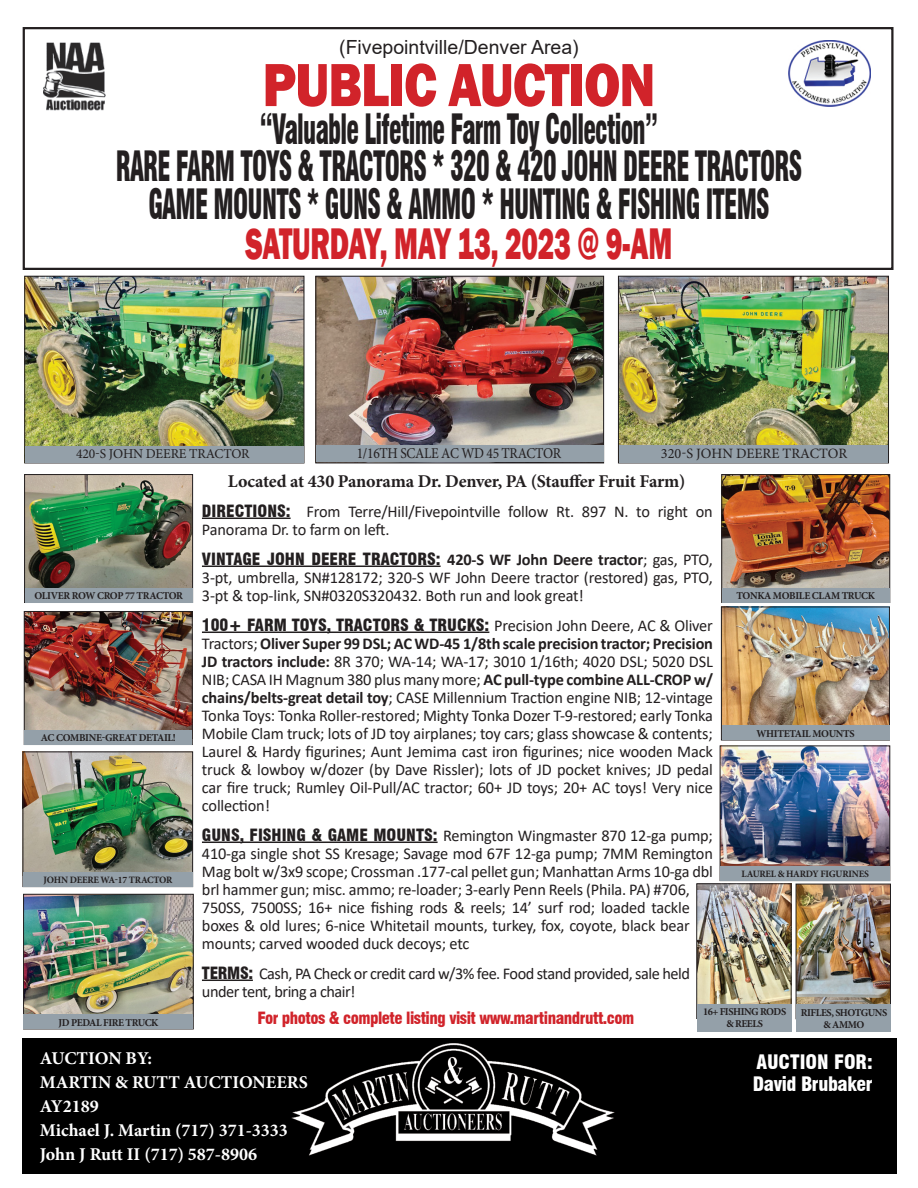
<style>
.page{position:relative;width:918px;height:1188px;background:#fff}
.page>*{position:absolute;margin:0;border:0;box-sizing:border-box;transform-origin:0 0}
.t1{font:800 63px "Franklin Gothic";letter-spacing:-.02em;color:#d1232a;scale:.83 1}
.t2{font:800 45.6px "Franklin Gothic";letter-spacing:-.01em;color:#d1232a;scale:.63 1}
.t3{font:900 condensed 40.8px/37.5px "Swiss 721 BT";letter-spacing:-.03em;color:#231f20;text-align:center;scale:.62 1}
.t4{font:19.5px "Arial";color:#231f20}
.t5{font:900 condensed 19.5px/22.5px "Swiss 721 BT";letter-spacing:-.02em;color:#fff}
.t6{font:700 18px/24px "Minion Pro";color:#fff}
.t7{font:700 18px "Minion Pro";letter-spacing:-.015em;color:#231f20}
.t8{font:16.5px/18px "Calibri";letter-spacing:-.01em;color:#231f20}
.t9{font:900 condensed 16.5px "Swiss 721 BT";color:#231f20}
.t10{font:16.5px/18px "Calibri";letter-spacing:-.03em;color:#231f20}
.t11{font:900 condensed 16.5px "Swiss 721 BT";letter-spacing:-.03em;color:#d1232a}
.t12{font:15px "Minion Pro";letter-spacing:-.02em;color:#231f20;scale:.9 1}
.t13{font:14.25px "Minion Pro";color:#231f20}
.t14{font:13.5px "Minion Pro";letter-spacing:-.01em;color:#231f20}
.t15{font:700 10.5px/12px "Minion Pro";letter-spacing:-.04em;color:#231f20;text-align:center}
.t16{font:700 9.75px "Minion Pro";letter-spacing:-.02em;color:#231f20}
.s1{font-family:"Swiss 721 BT";font-weight:900;font-stretch:condensed}
.s2{font-family:"Calibri";font-weight:700;font-stretch:normal}
.s3{font-family:"Calibri";font-weight:400;font-stretch:normal}
.s4{font-weight:700}
</style>
<div class="page">
<hr style="left:202px;top:518px;width:89px;height:1px;background:#231f20">
<hr style="left:202px;top:566px;width:239px;height:1px;background:#231f20">
<hr style="left:202px;top:632px;width:287px;height:1px;background:#231f20">
<hr style="left:202px;top:842px;width:236px;height:1px;background:#231f20">
<hr style="left:202px;top:980px;width:51px;height:1px;background:#231f20">
<img style="left:23px;top:1038px;width:873px;height:135px">
<img style="left:788px;top:40px;width:83px;height:67px">
<img style="left:43px;top:42px;width:63px;height:69px">
<div style="left:23px;top:27px;width:871px;height:243px;border:2px solid #231f20"></div>
<img style="left:620px;top:278px;width:267px;height:167px">
<div style="left:618px;top:276px;width:271px;height:187px;border:1px solid #231f20"></div>
<img style="left:317px;top:278px;width:285px;height:167px">
<div style="left:315px;top:276px;width:289px;height:187px;border:1px solid #231f20"></div>
<img style="left:26px;top:278px;width:276px;height:168px">
<div style="left:24px;top:276px;width:280px;height:187px;border:1px solid #231f20"></div>
<div style="left:25px;top:446px;width:278px;height:16px;background:#94a0a9"></div>
<img style="left:724px;top:476px;width:164px;height:112px">
<div style="left:722px;top:474px;width:168px;height:129px;border:1px solid #231f20"></div>
<div style="left:722px;top:588px;width:168px;height:14px;background:#94a0a9"></div>
<img style="left:723px;top:609px;width:165px;height:117px">
<div style="left:721px;top:607px;width:169px;height:133px;border:1px solid #231f20"></div>
<div style="left:722px;top:726px;width:167px;height:14px;background:#94a0a9"></div>
<img style="left:722px;top:748px;width:166px;height:118px">
<div style="left:720px;top:746px;width:170px;height:135px;border:1px solid #231f20"></div>
<div style="left:720px;top:866px;width:169px;height:15px;background:#94a0a9"></div>
<div style="left:316px;top:445px;width:287px;height:17px;background:#94a0a9"></div>
<div style="left:619px;top:445px;width:269px;height:18px;background:#94a0a9"></div>
<img style="left:26px;top:476px;width:165px;height:112px">
<div style="left:24px;top:474px;width:169px;height:129px;border:1px solid #231f20"></div>
<div style="left:25px;top:588px;width:168px;height:14px;background:#94a0a9"></div>
<img style="left:26px;top:613px;width:165px;height:117px">
<div style="left:24px;top:611px;width:169px;height:134px;border:1px solid #231f20"></div>
<div style="left:25px;top:730px;width:167px;height:14px;background:#94a0a9"></div>
<img style="left:25px;top:754px;width:166px;height:118px">
<div style="left:23px;top:752px;width:170px;height:135px;border:1px solid #231f20"></div>
<div style="left:23px;top:872px;width:169px;height:15px;background:#94a0a9"></div>
<img style="left:25px;top:896px;width:167px;height:119px">
<div style="left:23px;top:894px;width:171px;height:135px;border:1px solid #231f20"></div>
<div style="left:24px;top:1015px;width:169px;height:14px;background:#94a0a9"></div>
<img style="left:698px;top:886px;width:91px;height:118px">
<div style="left:696px;top:884px;width:95px;height:135px;border:1px solid #231f20"></div>
<div style="left:697px;top:1004px;width:94px;height:28px;background:#94a0a9"></div>
<img style="left:798px;top:886px;width:91px;height:119px">
<div style="left:796px;top:884px;width:95px;height:135px;border:1px solid #231f20"></div>
<div style="left:796px;top:1005px;width:95px;height:27px;background:#94a0a9"></div>
<p class="t4" style="left:339px;top:34px;width:241px">(Fivepointville/Denver Area)</p>
<h1 class="t1" style="left:263px;top:44px;width:475px">PUBLIC AUCTION</h1>
<h3 class="t3" style="left:116px;top:110px;width:1108px">“Valuable Lifetime Farm Toy Collection”<br>RARE FARM TOYS &amp; TRACTORS * 320 &amp; 420 JOHN DEERE TRACTORS<br>GAME MOUNTS * GUNS &amp; AMMO * HUNTING &amp; FISHING ITEMS</h3>
<h2 class="t2" style="left:246px;top:214px;width:679px">SATURDAY, MAY 13, 2023 @ 9-AM</h2>
<p class="t14" style="left:76px;top:445px;width:175px">420-S JOHN DEERE TRACTOR</p>
<p class="t12" style="left:357px;top:443px;width:229px">1/16TH SCALE AC WD 45 TRACTOR</p>
<p class="t13" style="left:661px;top:444px;width:188px">320-S JOHN DEERE TRACTOR</p>
<p class="t7" style="left:228px;top:469px;width:459px">Located at 430 Panorama Dr. Denver, PA (Stauffer Fruit Farm)</p>
<p class="t8" style="left:202px;top:502px;width:512px"><span class="s1">DIRECTIONS:</span> From Terre/Hill/Fivepointville follow Rt. 897 N. to right on<br>Panorama Dr. to farm on left.</p>
<p class="t9" style="left:202px;top:549px;width:513px">VINTAGE JOHN DEERE TRACTORS: <span class="s2">420-S WF John Deere tractor</span><span class="s3">; gas, PTO,</span></p>
<p class="t8" style="left:202px;top:568px;width:512px">3-pt, umbrella, SN#128172; 320-S WF John Deere tractor (restored) gas, PTO,<br>3-pt &amp; top-link, SN#0320S320432. Both run and look great!</p>
<p class="t9" style="left:202px;top:615px;width:513px">100+ FARM TOYS, TRACTORS &amp; TRUCKS: <span class="s3">Precision John Deere, AC &amp; Oliver</span></p>
<p class="t8" style="left:202px;top:634px;width:513px;text-align:justify">Tractors; <span class="s4">Oliver Super 99 DSL; AC WD-45 1/8th scale precision tractor; Precision JD tractors include:</span> 8R 370; WA-14; WA-17; 3010 1/16th; 4020 DSL; 5020 DSL NIB; CASA IH Magnum 380 plus many more; <span class="s4">AC pull-type combine ALL-CROP w/ chains/belts-great detail toy</span>; CASE Millennium Traction engine NIB; 12-vintage Tonka Toys: Tonka Roller-restored; Mighty Tonka Dozer T-9-restored; early Tonka Mobile Clam truck; lots of JD toy airplanes; toy cars; glass showcase &amp; contents; Laurel &amp; Hardy figurines; Aunt Jemima cast iron figurines; nice wooden Mack truck &amp; lowboy w/dozer (by Dave Rissler); lots of JD pocket knives; JD pedal car fire truck; Rumley Oil-Pull/AC tractor; 60+ JD toys; 20+ AC toys! Very nice collection!</p>
<p class="t8" style="left:202px;top:826px;width:513px"><span class="s1">GUNS, FISHING &amp; GAME MOUNTS:</span> Remington Wingmaster 870 12-ga pump; 410-ga single shot SS Kresage; Savage mod 67F 12-ga pump; 7MM Remington Mag bolt w/3x9 scope; Crossman .177-cal pellet gun; Manhattan Arms 10-ga dbl brl hammer gun; misc. ammo; re-loader; 3-early Penn Reels (Phila. PA) #706, 750SS, 7500SS; 16+ nice fishing rods &amp; reels; 14’ surf rod; loaded tackle boxes &amp; old lures; 6-nice Whitetail mounts, turkey, fox, coyote, black bear mounts; carved wooded duck decoys; etc</p>
<p class="t10" style="left:202px;top:964px;width:489px"><span class="s1">TERMS:</span> Cash, PA Check or credit card w/3% fee. Food stand provided, sale held under tent, bring a chair!</p>
<p class="t11" style="left:258px;top:1008px;width:378px">For photos &amp; complete listing visit www.martinandrutt.com</p>
<p class="t15" style="left:34px;top:590px;width:150px">OLIVER ROW CROP 77 TRACTOR</p>
<p class="t15" style="left:737px;top:590px;width:140px">TONKA MOBILE CLAM TRUCK</p>
<p class="t15" style="left:756px;top:727px;width:100px">WHITETAIL MOUNTS</p>
<p class="t15" style="left:41px;top:732px;width:136px">AC COMBINE-GREAT DETAIL!</p>
<p class="t16" style="left:741px;top:867px;width:129px">LAUREL &amp; HARDY FIGURINES</p>
<p class="t16" style="left:44px;top:873px;width:131px">JOHN DEERE WA-17 TRACTOR</p>
<p class="t15" style="left:59px;top:1016px;width:101px">JD PEDAL FIRE TRUCK</p>
<p class="t15" style="left:703px;top:1006px;width:85px">16+ FISHING RODS &amp; REELS</p>
<p class="t15" style="left:801px;top:1006px;width:88px">RIFLES, SHOTGUNS &amp; AMMO</p>
<p class="t6" style="left:40px;top:1046px;width:270px">AUCTION BY:<br>MARTIN &amp; RUTT AUCTIONEERS<br>AY2189<br>Michael J. Martin (717) 371-3333<br>John J Rutt II (717) 587-8906</p>
<p class="t5" style="left:753px;top:1050px;width:121px">AUCTION FOR:<br>David Brubaker</p>
</div>
